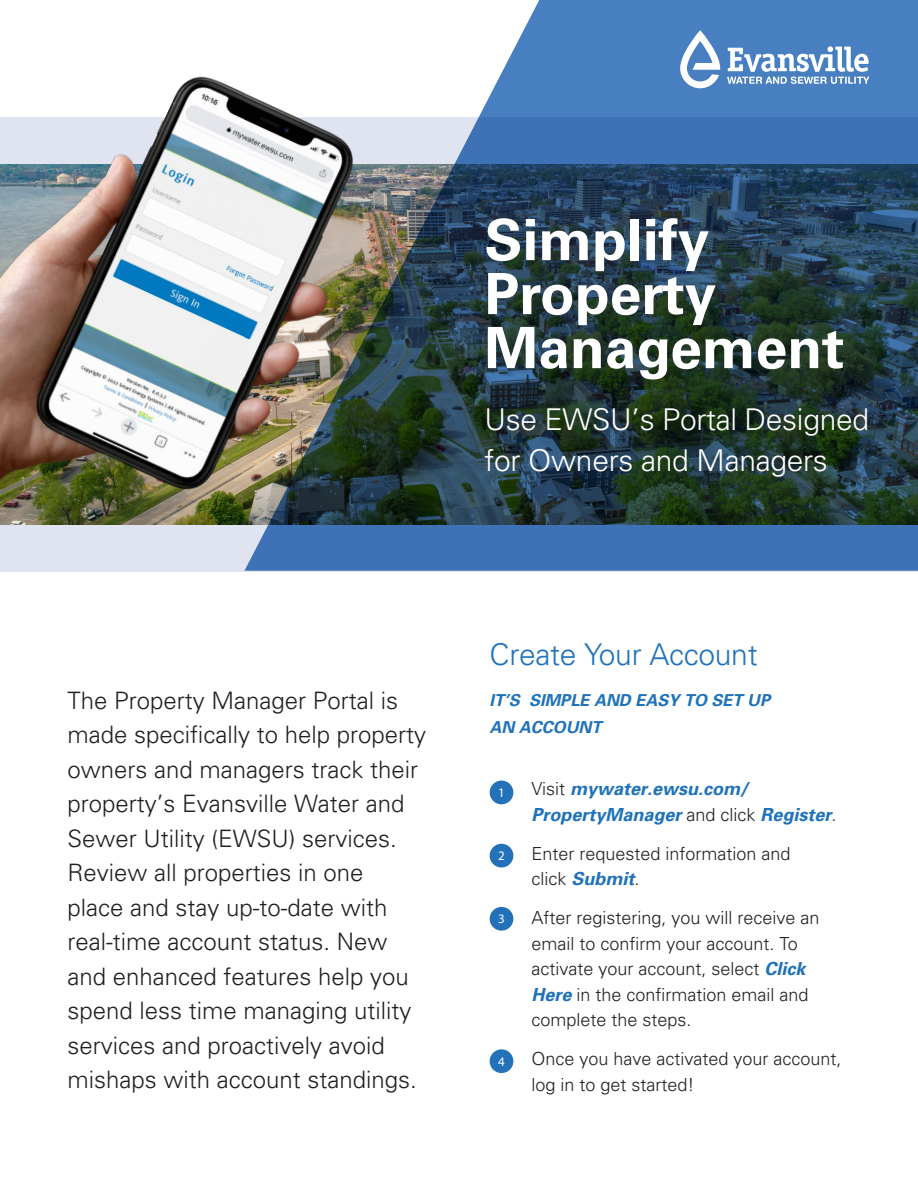
<style>
.page{position:relative;width:918px;height:1188px;background:#fff}
.page>*{position:absolute;margin:0;border:0;box-sizing:border-box;transform-origin:0 0}
.Headline{font:700 57px/54px "Univers LT Pro 65";color:#fff}
.Headline-2{font:300 30px/40.5px "Univers";letter-spacing:-.01em;color:#fff}
.Body{font:300 30px "Univers";letter-spacing:-.01em;color:#1f72ba}
.Body-2{font:300 24px/34.5px "Univers";color:#231f20}
.Body-3{font:300 18px/25.5px "Univers";color:#231f20}
.Body-4{font:italic 700 18px/25.5px "Univers";color:#1f72ba}
.Body-5{font:italic 700 16.5px/27px "Univers";color:#1f72ba}
.t1{font:13.05px "Rubik Roman";color:#fff}
.s1{font-weight:300;font-style:normal;color:#231f20}
.s2{font-weight:700;font-style:italic;color:#1f72ba}
</style>
<div class="page">
<div style="left:490px;top:781px;width:23px;height:23px;background:#2371b9;border-radius:50%"></div>
<div style="left:490px;top:844px;width:23px;height:23px;background:#2371b9;border-radius:50%"></div>
<div style="left:490px;top:907px;width:23px;height:24px;background:#2371b9;border-radius:50%"></div>
<div style="left:490px;top:1049px;width:23px;height:24px;background:#2371b9;border-radius:50%"></div>
<img style="left:0;top:76px;width:677px;height:496px">
<img style="left:244px;top:0;width:674px;height:571px">
<svg style="left:680px;top:30px;width:40px;height:58px"></svg>
<svg style="left:727px;top:46px;width:142px;height:38px"></svg>
<p class="Headline" style="left:484px;top:210px;width:361px">Simplify<br>Property<br>Management</p>
<p class="Headline-2" style="left:484px;top:398px;width:386px">Use EWSU’s Portal Designed for Owners and Managers</p>
<p class="Body-2" style="left:68px;top:682px;width:360px">The Property Manager Portal is made specifically to help property owners and managers track their property’s Evansville Water and<br>Sewer Utility (EWSU) services.<br>Review all properties in one<br>place and stay up-to-date with real-time account status. New and enhanced features help you spend less time managing utility services and proactively avoid mishaps with account standings.</p>
<p class="Body" style="left:490px;top:637px;width:270px">Create Your Account</p>
<p class="Body-5" style="left:490px;top:686px;width:282px">IT’S SIMPLE AND EASY TO SET UP<br>AN ACCOUNT</p>
<p class="t1" style="left:498px;top:784px;width:8px">1</p>
<p class="t1" style="left:498px;top:848px;width:8px">2</p>
<p class="t1" style="left:498px;top:911px;width:8px">3</p>
<p class="t1" style="left:498px;top:1053px;width:8px">4</p>
<p class="Body-4" style="left:532px;top:775px;width:307px"><span class="s1">Visit</span> mywater.ewsu.com/<br>PropertyManager <span class="s1">and click</span> Register<span class="s1">.</span></p>
<p class="Body-3" style="left:532px;top:840px;width:261px">Enter requested information and click <span class="s2">Submit</span>.</p>
<p class="Body-3" style="left:532px;top:904px;width:290px">After registering, you will receive an email to confirm your account. To activate your account, select <span class="s2">Click<br>Here</span> in the confirmation email and complete the steps.</p>
<p class="Body-3" style="left:532px;top:1045px;width:312px">Once you have activated your account, log in to get started!</p>
</div>
